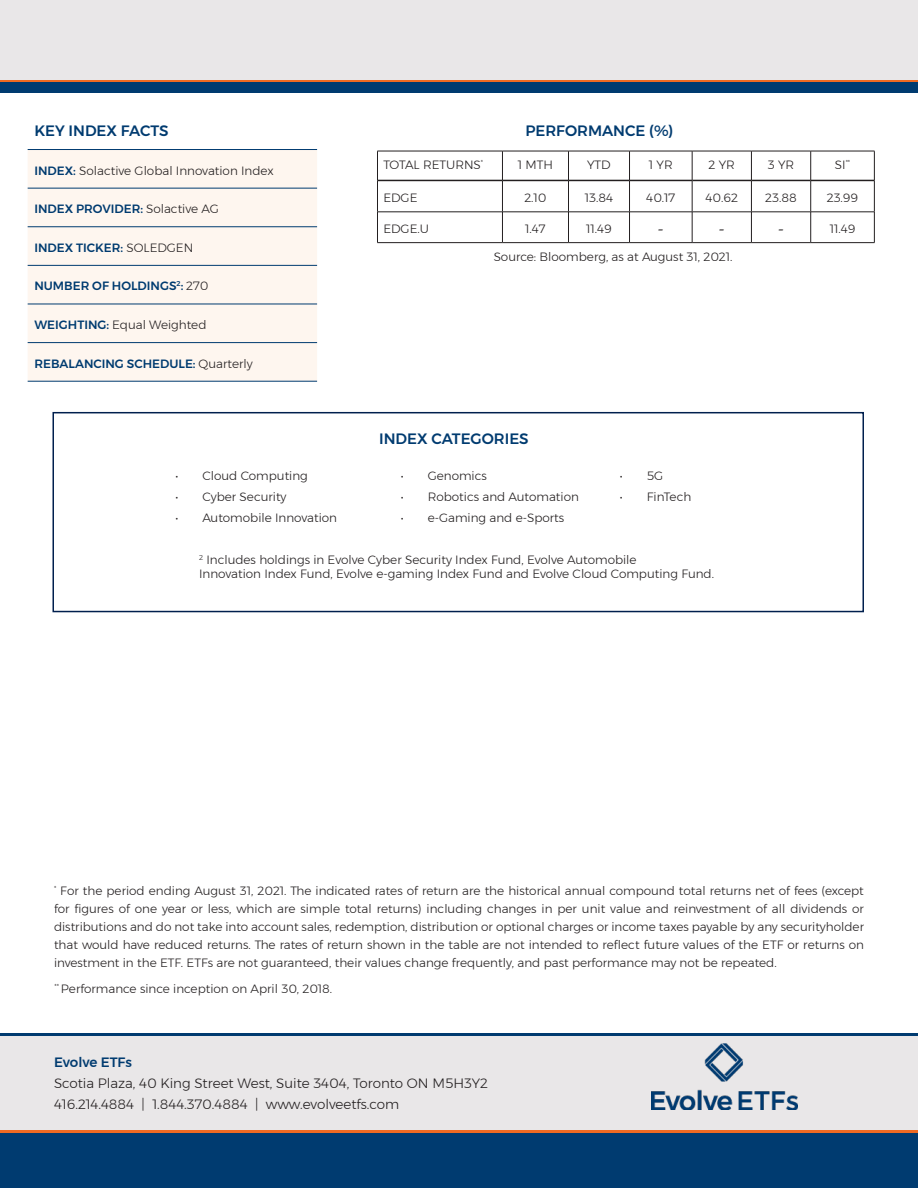
<style>
.page{position:relative;width:918px;height:1188px;background:#fff}
.page>*{position:absolute;margin:0;border:0;box-sizing:border-box;transform-origin:0 0}
.t1{font:18px "Minion Pro";color:#231f20}
.t2{font:500 15px "Montserrat";color:#003b70}
.t3{font:300 13.5px "Montserrat";color:#231f20}
.t4{font:500 13.5px "Montserrat";color:#003b70}
.t5{font:300 12px/18px "Montserrat";color:#231f20;text-align:justify}
.t6{font:500 12px "Montserrat";color:#003b70}
.s1{font-weight:500;color:#003b70}
.s2{font-weight:300;color:#231f20}
</style>
<div class="page">
<div style="left:0;top:0;width:918px;height:80px;background:#e9e7e8"></div>
<hr style="left:0;top:80px;width:918px;height:3px;background:#ef6a22">
<div style="left:0;top:83px;width:918px;height:10px;background:#003b70"></div>
<div style="left:0;top:1036px;width:918px;height:94px;background:#e9e7e8"></div>
<hr style="left:0;top:1033px;width:918px;height:3px;background:#003b70">
<img style="left:652px;top:1043px;width:146px;height:66px">
<div style="left:0;top:1132px;width:918px;height:56px;background:#003b70"></div>
<hr style="left:0;top:1130px;width:918px;height:3px;background:#ef6a22">
<hr style="left:378px;top:180px;width:124px;height:1px;background:#231f20">
<hr style="left:503px;top:180px;width:65px;height:1px;background:#231f20">
<hr style="left:569px;top:180px;width:60px;height:1px;background:#231f20">
<hr style="left:630px;top:180px;width:62px;height:1px;background:#231f20">
<hr style="left:692px;top:180px;width:59px;height:1px;background:#231f20">
<hr style="left:752px;top:180px;width:59px;height:1px;background:#231f20">
<hr style="left:811px;top:180px;width:63px;height:1px;background:#231f20">
<hr style="left:502px;top:151px;width:67px;height:1px;background:#231f20">
<hr style="left:377px;top:151px;width:125px;height:1px;background:#231f20">
<svg style="left:377px;top:151px;width:1px;height:29px"></svg>
<svg style="left:502px;top:151px;width:1px;height:29px"></svg>
<hr style="left:502px;top:180px;width:1px;height:32px;background:#231f20">
<hr style="left:502px;top:212px;width:1px;height:30px;background:#231f20">
<hr style="left:568px;top:151px;width:62px;height:1px;background:#231f20">
<svg style="left:568px;top:151px;width:1px;height:29px"></svg>
<hr style="left:568px;top:180px;width:1px;height:32px;background:#231f20">
<hr style="left:568px;top:212px;width:1px;height:30px;background:#231f20">
<hr style="left:630px;top:151px;width:62px;height:1px;background:#231f20">
<svg style="left:629px;top:151px;width:1px;height:29px"></svg>
<hr style="left:692px;top:151px;width:59px;height:1px;background:#231f20">
<svg style="left:692px;top:151px;width:1px;height:29px"></svg>
<hr style="left:751px;top:151px;width:60px;height:1px;background:#231f20">
<svg style="left:751px;top:151px;width:1px;height:29px"></svg>
<hr style="left:811px;top:151px;width:64px;height:1px;background:#231f20">
<hr style="left:629px;top:180px;width:1px;height:32px;background:#231f20">
<hr style="left:692px;top:180px;width:1px;height:32px;background:#231f20">
<hr style="left:751px;top:180px;width:1px;height:32px;background:#231f20">
<hr style="left:629px;top:212px;width:1px;height:30px;background:#231f20">
<hr style="left:692px;top:212px;width:1px;height:30px;background:#231f20">
<hr style="left:751px;top:212px;width:1px;height:30px;background:#231f20">
<svg style="left:810px;top:151px;width:1px;height:29px"></svg>
<svg style="left:874px;top:151px;width:1px;height:29px"></svg>
<hr style="left:810px;top:180px;width:1px;height:32px;background:#231f20">
<hr style="left:874px;top:180px;width:1px;height:32px;background:#231f20">
<hr style="left:810px;top:212px;width:1px;height:30px;background:#231f20">
<hr style="left:874px;top:212px;width:1px;height:30px;background:#231f20">
<hr style="left:377px;top:180px;width:1px;height:32px;background:#231f20">
<hr style="left:377px;top:212px;width:125px;height:1px;background:#231f20">
<hr style="left:377px;top:212px;width:1px;height:30px;background:#231f20">
<hr style="left:502px;top:212px;width:67px;height:1px;background:#231f20">
<hr style="left:568px;top:212px;width:62px;height:1px;background:#231f20">
<hr style="left:630px;top:212px;width:62px;height:1px;background:#231f20">
<hr style="left:692px;top:212px;width:59px;height:1px;background:#231f20">
<hr style="left:751px;top:212px;width:60px;height:1px;background:#231f20">
<hr style="left:811px;top:212px;width:64px;height:1px;background:#231f20">
<hr style="left:377px;top:242px;width:125px;height:1px;background:#231f20">
<hr style="left:502px;top:242px;width:67px;height:1px;background:#231f20">
<hr style="left:568px;top:242px;width:62px;height:1px;background:#231f20">
<hr style="left:630px;top:242px;width:62px;height:1px;background:#231f20">
<hr style="left:692px;top:242px;width:59px;height:1px;background:#231f20">
<hr style="left:751px;top:242px;width:60px;height:1px;background:#231f20">
<hr style="left:811px;top:242px;width:64px;height:1px;background:#231f20">
<div style="left:28px;top:150px;width:289px;height:231px;background:#fef6ef"></div>
<hr style="left:28px;top:149px;width:289px;height:1px;background:#003b70">
<hr style="left:28px;top:188px;width:289px;height:1px;background:#003b70">
<hr style="left:28px;top:226px;width:289px;height:1px;background:#003b70">
<hr style="left:28px;top:265px;width:289px;height:1px;background:#003b70">
<hr style="left:28px;top:304px;width:289px;height:1px;background:#003b70">
<hr style="left:28px;top:342px;width:289px;height:1px;background:#003b70">
<hr style="left:28px;top:381px;width:289px;height:1px;background:#003b70">
<div style="left:52px;top:412px;width:812px;height:200px;border:2px solid #001f4e"></div>
<p class="t2" style="left:34px;top:119px;width:136px">KEY INDEX FACTS</p>
<p class="t5" style="left:34px;top:161px;width:241px"><span class="s1">INDEX:</span> Solactive Global Innovation Index</p>
<p class="t6" style="left:34px;top:200px;width:186px">INDEX PROVIDER: <span class="s2">Solactive AG</span></p>
<p class="t6" style="left:34px;top:238px;width:160px">INDEX TICKER: <span class="s2">SOLEDGEN</span></p>
<p class="t6" style="left:34px;top:277px;width:176px">NUMBER OF HOLDINGS<sup>2</sup>: <span class="s2">270</span></p>
<p class="t5" style="left:34px;top:316px;width:174px"><span class="s1">WEIGHTING:</span> Equal Weighted</p>
<p class="t6" style="left:34px;top:354px;width:220px">REBALANCING SCHEDULE: <span class="s2">Quarterly</span></p>
<p class="t2" style="left:525px;top:119px;width:149px">PERFORMANCE (%)</p>
<p class="t5" style="left:383px;top:155px;width:101px">TOTAL RETURNS<sup>*</sup></p>
<p class="t5" style="left:518px;top:155px;width:37px">1 MTH</p>
<p class="t5" style="left:587px;top:155px;width:25px">YTD</p>
<p class="t5" style="left:649px;top:155px;width:25px">1 YR</p>
<p class="t5" style="left:709px;top:155px;width:28px">2 YR</p>
<p class="t5" style="left:768px;top:155px;width:28px">3 YR</p>
<p class="t5" style="left:835px;top:155px;width:17px">SI<sup>**</sup></p>
<p class="t5" style="left:383px;top:189px;width:36px">EDGE</p>
<p class="t5" style="left:524px;top:189px;width:24px">2.10</p>
<p class="t5" style="left:585px;top:189px;width:30px">13.84</p>
<p class="t5" style="left:646px;top:189px;width:31px">40.17</p>
<p class="t5" style="left:706px;top:189px;width:34px">40.62</p>
<p class="t5" style="left:765px;top:189px;width:33px">23.88</p>
<p class="t5" style="left:827px;top:189px;width:33px">23.99</p>
<p class="t5" style="left:383px;top:220px;width:47px">EDGE.U</p>
<p class="t5" style="left:525px;top:220px;width:22px">1.47</p>
<p class="t5" style="left:586px;top:220px;width:27px">11.49</p>
<p class="t1" style="left:658px;top:216px;width:8px">-</p>
<p class="t1" style="left:719px;top:216px;width:8px">-</p>
<p class="t1" style="left:778px;top:216px;width:8px">-</p>
<p class="t5" style="left:830px;top:220px;width:27px">11.49</p>
<p class="t5" style="left:494px;top:248px;width:240px">Source: Bloomberg, as at August 31, 2021.</p>
<p class="t2" style="left:379px;top:427px;width:151px">INDEX CATEGORIES</p>
<p class="t5" style="left:175px;top:466px;width:134px">• Cloud Computing</p>
<p class="t5" style="left:175px;top:487px;width:113px">• Cyber Security</p>
<p class="t5" style="left:175px;top:508px;width:163px">• Automobile Innovation</p>
<p class="t5" style="left:199px;top:550px;width:439px"><sup>2</sup> Includes holdings in Evolve Cyber Security Index Fund, Evolve Automobile</p>
<p class="t5" style="left:199px;top:565px;width:517px">Innovation Index Fund, Evolve e-gaming Index Fund and Evolve Cloud Computing Fund.</p>
<p class="t5" style="left:401px;top:466px;width:88px">• Genomics</p>
<p class="t5" style="left:401px;top:487px;width:180px">• Robotics and Automation</p>
<p class="t5" style="left:401px;top:508px;width:165px">• e-Gaming and e-Sports</p>
<p class="t5" style="left:620px;top:466px;width:45px">• 5G</p>
<p class="t5" style="left:620px;top:487px;width:73px">• FinTech</p>
<p class="t5" style="left:54px;top:882px;width:812px"><sup>*</sup> For the period ending August 31, 2021. The indicated rates of return are the historical annual compound total returns net of fees (except for figures of one year or less, which are simple total returns) including changes in per unit value and reinvestment of all dividends or distributions and do not take into account sales, redemption, distribution or optional charges or income taxes payable by any securityholder that would have reduced returns. The rates of return shown in the table are not intended to reflect future values of the ETF or returns on investment in the ETF. ETFs are not guaranteed, their values change frequently, and past performance may not be repeated.</p>
<p class="t5" style="left:54px;top:980px;width:279px"><sup>**</sup> Performance since inception on April 30, 2018.</p>
<p class="t4" style="left:54px;top:1052px;width:80px">Evolve ETFs</p>
<p class="t3" style="left:54px;top:1074px;width:436px">Scotia Plaza, 40 King Street West, Suite 3404, Toronto ON M5H3Y2</p>
<p class="t3" style="left:54px;top:1095px;width:347px">416.214.4884 | 1.844.370.4884 | www.evolveetfs.com</p>
</div>
